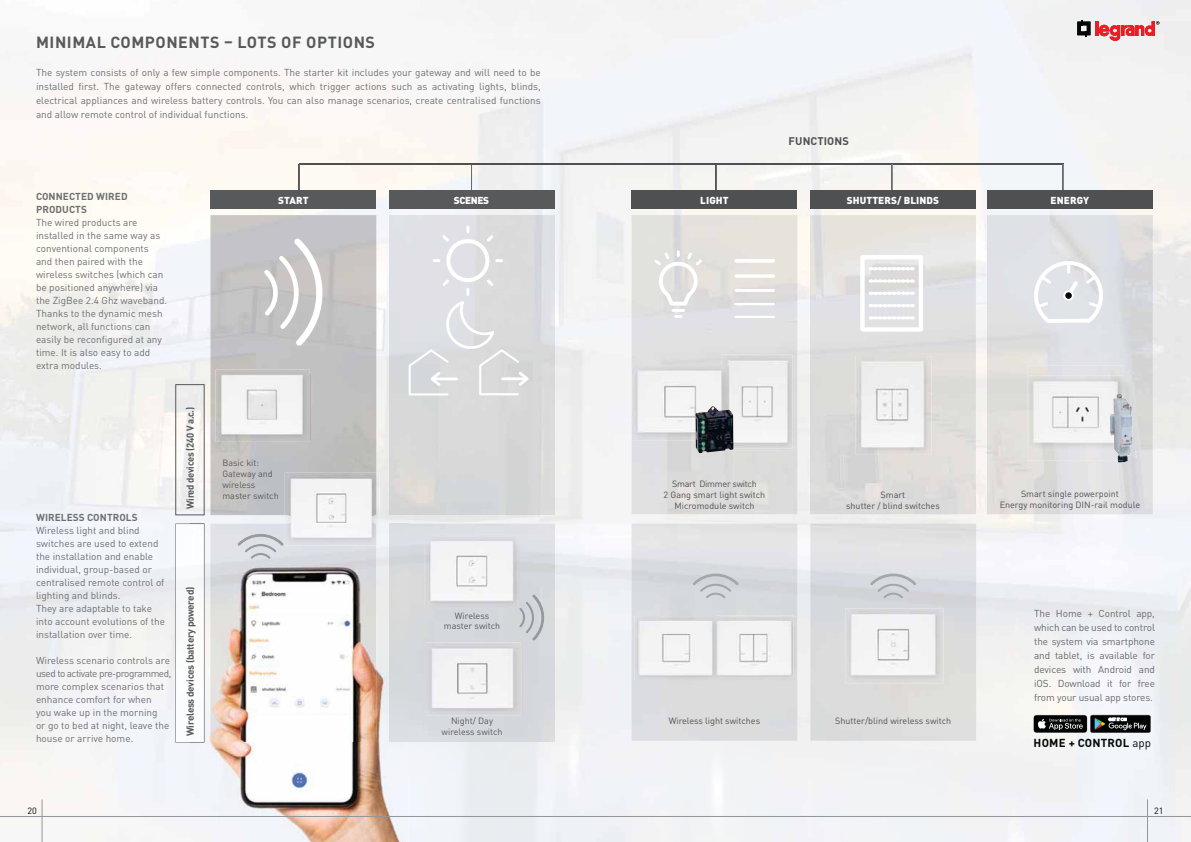
<style>
.page{position:relative;width:1191px;height:842px;background:#fff}
.page>*{position:absolute;margin:0;border:0;box-sizing:border-box;transform-origin:0 0}
.t1{font:700 16px "DIN Pro";letter-spacing:.035em;color:#58595b}
.t2{font:700 11.5px "DIN Pro";letter-spacing:.02em;color:#030806}
.t3{font:700 11px "DIN Pro";letter-spacing:.01em;color:#4f5052}
.t4{font:10px/13px "DIN Pro";color:#6d6f71}
.t5{font:10px/14px "DIN Pro";letter-spacing:-.01em;color:#67696b;text-align:justify}
.t6{font:700 10px/13px "DIN Pro";letter-spacing:.01em;color:#6d6f71}
.t7{font:900 10px "DIN Pro";letter-spacing:.01em;color:#fff}
.t8{font:700 10px "DIN Pro";letter-spacing:-.03em;color:#58595b}
.t9{font:700 10px "DIN Pro";letter-spacing:-.03em;color:#58595b;scale:.95 1}
.t10{font:9px/11px "DIN Pro";color:#4f5052;text-align:center}
.t11{font:9px/10.8px "DIN Pro";color:#58595b;text-align:center}
.t12{font:9px "DIN Pro";color:#040909}
.s1{font-weight:400}
</style>
<div class="page">
<img style="left:0;top:0;width:1191px;height:244px">
<img style="left:1122px;top:244px;width:69px;height:598px">
<img style="left:376px;top:244px;width:43px;height:279px">
<img style="left:631px;top:523px;width:166px;height:218px">
<img style="left:810px;top:523px;width:166px;height:218px">
<img style="left:631px;top:215px;width:166px;height:299px">
<img style="left:810px;top:215px;width:166px;height:299px">
<img style="left:987px;top:215px;width:165px;height:299px">
<div style="left:631px;top:190px;width:166px;height:19px;background:#4f5052"></div>
<div style="left:810px;top:190px;width:166px;height:19px;background:#4f5052"></div>
<div style="left:987px;top:190px;width:165px;height:19px;background:#4f5052"></div>
<img style="left:1027px;top:365px;width:96px;height:96px">
<img style="left:1028px;top:375px;width:95px;height:75px">
<hr style="left:299px;top:163px;width:764px;height:1px;background:#4f5052">
<svg style="left:716px;top:164px;width:1px;height:26px"></svg>
<svg style="left:891px;top:164px;width:1px;height:26px"></svg>
<svg style="left:1062px;top:164px;width:1px;height:26px"></svg>
<img style="left:733px;top:355px;width:62px;height:95px">
<img style="left:722px;top:355px;width:70px;height:93px">
<img style="left:632px;top:365px;width:98px;height:75px">
<img style="left:633px;top:365px;width:93px;height:71px">
<svg style="left:652px;top:250px;width:52px;height:68px"></svg>
<div style="left:860px;top:255px;width:63px;height:77px;border:4px solid #fff"></div>
<svg style="left:870px;top:292px;width:43px;height:3px"></svg>
<svg style="left:870px;top:279px;width:43px;height:4px"></svg>
<svg style="left:870px;top:267px;width:43px;height:3px"></svg>
<svg style="left:870px;top:316px;width:43px;height:4px"></svg>
<svg style="left:870px;top:304px;width:43px;height:3px"></svg>
<svg style="left:1032px;top:259px;width:73px;height:67px"></svg>
<img style="left:695px;top:406px;width:38px;height:47px">
<hr style="left:736px;top:259px;width:37px;height:4px;background:#fff">
<hr style="left:736px;top:274px;width:37px;height:4px;background:#fff">
<hr style="left:736px;top:289px;width:37px;height:3px;background:#fff">
<hr style="left:735px;top:303px;width:38px;height:2px;background:#fff">
<hr style="left:735px;top:316px;width:39px;height:2px;background:#fff">
<svg style="left:1033px;top:715px;width:117px;height:18px;background:#373939"></svg>
<img style="left:855px;top:356px;width:76px;height:99px">
<img style="left:856px;top:355px;width:70px;height:98px">
<svg style="left:868px;top:572px;width:50px;height:28px"></svg>
<svg style="left:690px;top:572px;width:51px;height:28px"></svg>
<svg style="left:1077px;top:20px;width:13px;height:16px"></svg>
<hr style="left:1095px;top:21px;width:3px;height:15px;background:#eb1d25">
<svg style="left:1098px;top:21px;width:61px;height:20px"></svg>
<svg style="left:299px;top:164px;width:1px;height:26px"></svg>
<svg style="left:471px;top:164px;width:1px;height:26px"></svg>
<img style="left:389px;top:215px;width:166px;height:299px">
<img style="left:210px;top:215px;width:166px;height:300px">
<img style="left:215px;top:369px;width:95px;height:73px">
<img style="left:217px;top:374px;width:94px;height:66px">
<svg style="left:260px;top:233px;width:67px;height:118px"></svg>
<svg style="left:466px;top:227px;width:3px;height:5px"></svg>
<svg style="left:434px;top:259px;width:5px;height:3px"></svg>
<svg style="left:497px;top:259px;width:4px;height:3px"></svg>
<svg style="left:484px;top:232px;width:12px;height:12px"></svg>
<svg style="left:440px;top:232px;width:12px;height:12px"></svg>
<div style="left:446px;top:239px;width:43px;height:43px;border:4px solid #fff;border-radius:50%"></div>
<div style="left:175px;top:384px;width:29px;height:131px;border:1px solid #58595b"></div>
<svg style="left:407px;top:277px;width:124px;height:119px;background:#dedee0"></svg>
<div style="left:388px;top:190px;width:166px;height:19px;background:#58595b"></div>
<div style="left:210px;top:190px;width:166px;height:19px;background:#58595b"></div>
<svg style="left:175px;top:523px;width:15px;height:219px"></svg>
<img style="left:190px;top:523px;width:31px;height:319px">
<img style="left:346px;top:523px;width:63px;height:319px">
<img style="left:221px;top:742px;width:125px;height:100px">
<img style="left:389px;top:523px;width:20px;height:219px">
<img style="left:190px;top:523px;width:14px;height:219px">
<img style="left:210px;top:523px;width:166px;height:219px">
<img style="left:245px;top:546px;width:31px;height:13px">
<img style="left:237px;top:534px;width:47px;height:12px">
<img style="left:285px;top:473px;width:94px;height:72px">
<img style="left:285px;top:473px;width:91px;height:42px">
<img style="left:290px;top:474px;width:83px;height:68px">
<img style="left:845px;top:608px;width:98px;height:75px">
<img style="left:847px;top:611px;width:92px;height:71px">
<img style="left:425px;top:535px;width:96px;height:74px">
<svg style="left:519px;top:594px;width:25px;height:47px"></svg>
<img style="left:426px;top:537px;width:92px;height:71px">
<img style="left:426px;top:642px;width:95px;height:73px">
<img style="left:427px;top:645px;width:95px;height:70px">
<img style="left:1117px;top:398px;width:19px;height:65px">
<img style="left:1114px;top:450px;width:9px;height:11px">
<img style="left:1109px;top:394px;width:14px;height:56px">
<img style="left:634px;top:616px;width:163px;height:65px">
<img style="left:636px;top:616px;width:157px;height:62px">
<svg style="left:712px;top:678px;width:7px;height:3px"></svg>
<img style="left:713px;top:616px;width:6px;height:62px">
<hr style="left:0;top:816px;width:1191px;height:1px;background:#939699">
<hr style="left:42px;top:799px;width:1px;height:43px;background:#939699">
<hr style="left:1147px;top:799px;width:1px;height:43px;background:#939598">
<h1 class="t1" style="left:36px;top:37px;width:340px">MINIMAL COMPONENTS – LOTS OF OPTIONS</h1>
<p class="t4" style="left:36px;top:67px;width:506px;line-height:14px;text-align:justify">The system consists of only a few simple components. The starter kit includes your gateway and will need to be installed first. The gateway offers connected controls, which trigger actions such as activating lights, blinds, electrical appliances and wireless battery controls. You can also manage scenarios, create centralised functions and allow remote control of individual functions.</p>
<p class="t6" style="left:36px;top:191px;width:93px">CONNECTED WIRED<br>PRODUCTS</p>
<p class="t4" style="left:36px;top:217px;width:133px">The wired products are installed in the same way as conventional components and then paired with the wireless switches (which can be positioned anywhere) via the ZigBee 2.4 Ghz waveband.<br>Thanks to the dynamic mesh network, all functions can easily be reconfigured at any time. It is also easy to add extra modules.</p>
<p class="t6" style="left:36px;top:512px;width:103px">WIRELESS CONTROLS</p>
<p class="t4" style="left:36px;top:525px;width:131px">Wireless light and blind switches are used to extend the installation and enable individual, group-based or centralised remote control of lighting and blinds.<br>They are adaptable to take into account evolutions of the installation over time.</p>
<p class="t4" style="left:36px;top:655px;width:137px">Wireless scenario controls are used to activate pre-programmed, more complex scenarios that enhance comfort for when<br>you wake up in the morning<br>or go to bed at night, leave the house or arrive home.</p>
<p class="t9" style="left:187px;top:509px;width:109px;rotate:-90deg">Wired devices (240 V a.c.)</p>
<p class="t8" style="left:187px;top:736px;width:151px;rotate:-90deg">Wireless devices (battery powered)</p>
<p class="t7" style="left:278px;top:194px;width:32px">START</p>
<p class="t7" style="left:454px;top:194px;width:37px">SCENES</p>
<p class="t11" style="left:222px;top:459px;width:58px;text-align:left">Basic kit:<br>Gateway and wireless master switch</p>
<p class="t11" style="left:444px;top:611px;width:58px">Wireless master switch</p>
<p class="t11" style="left:441px;top:717px;width:62px">Night/ Day wireless switch</p>
<p class="t3" style="left:788px;top:137px;width:62px">FUNCTIONS</p>
<p class="t7" style="left:700px;top:194px;width:30px">LIGHT</p>
<p class="t7" style="left:846px;top:194px;width:94px">SHUTTERS/ BLINDS</p>
<p class="t7" style="left:1050px;top:194px;width:40px">ENERGY</p>
<p class="t10" style="left:663px;top:479px;width:103px">Smart Dimmer switch<br>2 Gang smart light switch<br>Micromodule switch</p>
<p class="t10" style="left:846px;top:490px;width:95px">Smart<br>shutter / blind switches</p>
<p class="t10" style="left:668px;top:716px;width:93px">Wireless light switches</p>
<p class="t10" style="left:835px;top:716px;width:118px">Shutter/blind wireless switch</p>
<p class="t10" style="left:999px;top:489px;width:142px">Smart single powerpoint<br>Energy monitoring DIN-rail module</p>
<p class="t5" style="left:1034px;top:608px;width:122px">The Home + Control app, which can be used to control the system via smartphone and tablet, is available for devices with Android and iOS. Download it for free from your usual app stores.</p>
<p class="t2" style="left:1033px;top:739px;width:119px">HOME + CONTROL <span class="s1">app</span></p>
<p class="t12" style="left:27px;top:808px;width:11px">20</p>
<p class="t12" style="left:1154px;top:808px;width:11px">21</p>
</div>
